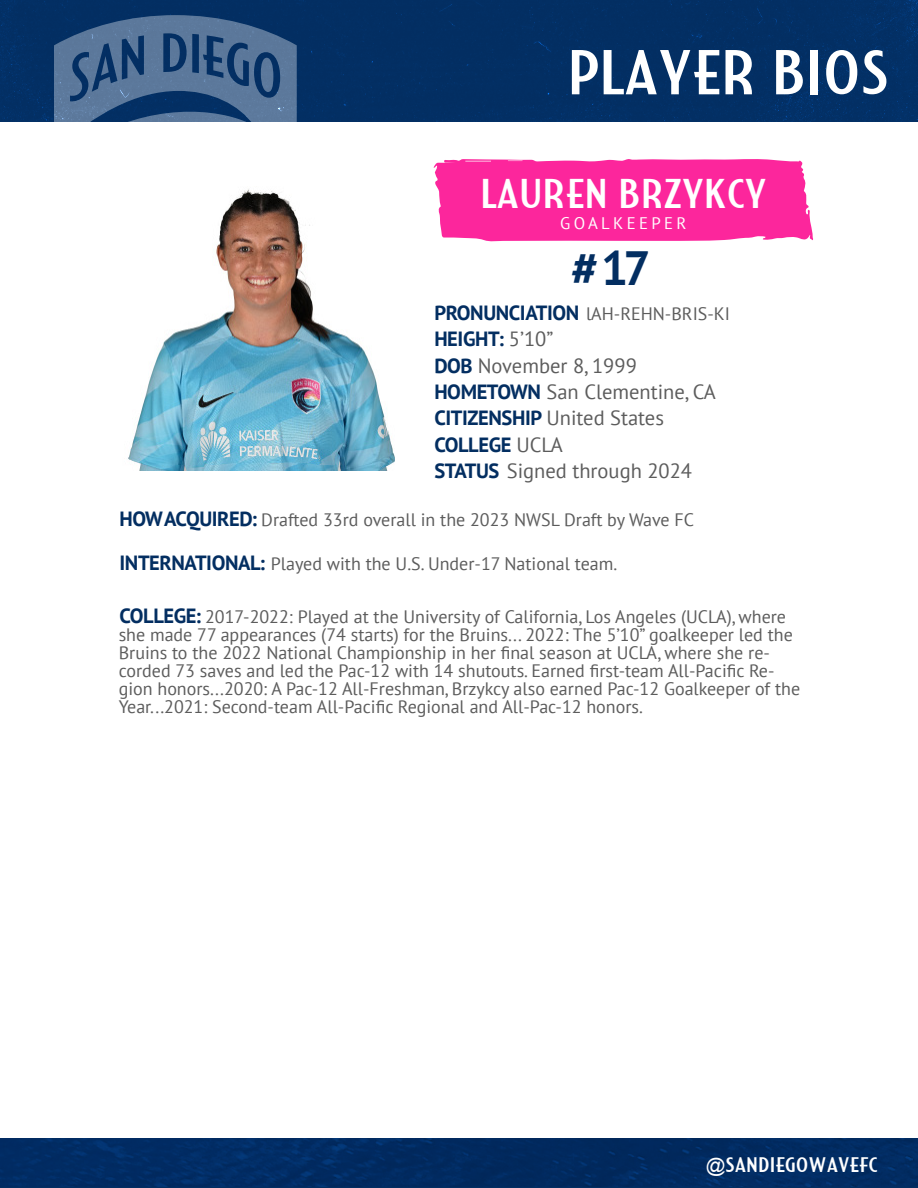
<style>
.page{position:relative;width:918px;height:1188px;background:#fff}
.page>*{position:absolute;margin:0;border:0;box-sizing:border-box;transform-origin:0 0}
.t1{font:63.3px "SDW";color:#fff}
.t2{font:700 48px "PT Sans";color:#032e61}
.t3{font:41.4px "SDW";color:#fff}
.t4{font:21px "SDW";color:#fff}
.t5{font:20.55px "PT Sans";color:#5c5c5c}
.t6{font:700 20.55px "PT Sans";letter-spacing:-.02em;color:#032e61}
.t7{font:18px/18px "PT Sans";color:#5c5c5c}
.t8{font:16.8px "PT Sans";letter-spacing:.2em;color:#fff}
.s1{font-weight:700;font-size:20.55px;color:#032e61}
.s2{font-weight:400;color:#5c5c5c}
.s3{font-weight:700;color:#032e61}
.s4{font-family:"Arial";font-size:19.5px}
</style>
<div class="page">
<div style="left:0;top:1139px;width:918px;height:49px;background:#032e61"></div>
<img style="left:0;top:0;width:918px;height:122px">
<img style="left:0;top:1139px;width:918px;height:48px">
<svg style="left:434px;top:159px;width:379px;height:83px;background:#fc34a2"></svg>
<img style="left:128px;top:189px;width:266px;height:282px">
<p class="t1" style="left:567px;top:47px;width:323px">PLAYER BIOS</p>
<p class="t3" style="left:480px;top:177px;width:288px">LAUREN BRZYKCY</p>
<p class="t8" style="left:560px;top:213px;width:128px">GOALKEEPER</p>
<p class="t2" style="left:571px;top:236px;width:81px"># 17</p>
<p class="t7" style="left:434px;top:304px;width:297px"><span class="s1">PRONUNCIATION</span> lAH-REHN-BRIS-KI</p>
<p class="t6" style="left:434px;top:325px;width:120px">HEIGHT: <span class="s2">5’10”</span></p>
<p class="t5" style="left:434px;top:352px;width:204px"><span class="s3">DOB</span> November 8, 1999</p>
<p class="t5" style="left:434px;top:378px;width:283px"><span class="s3">HOMETOWN</span> San Clementine, CA</p>
<p class="t5" style="left:434px;top:405px;width:231px"><span class="s3">CITIZENSHIP</span> United States</p>
<p class="t6" style="left:434px;top:431px;width:130px">COLLEGE <span class="s2">UCLA</span></p>
<p class="t5" style="left:434px;top:458px;width:259px"><span class="s3">STATUS</span> Signed through 2024</p>
<p class="t7" style="left:120px;top:510px;width:576px"><span class="s1">HOW ACQUIRED:</span> Drafted 33rd overall in the 2023 NWSL Draft by Wave FC</p>
<p class="t7" style="left:120px;top:554px;width:499px"><span class="s1">INTERNATIONAL:</span> Played with the U.S. Under-17 National team.</p>
<p class="t7" style="left:119px;top:607px;width:683px"><span class="s1">COLLEGE:</span> 2017-2022: Played at the University of California, Los Angeles (UCLA), where she made 77 appearances (74 starts) for the Bruins... 2022: The 5’10” goalkeeper led the Bruins to the 2022 National Championship in her final season at UCLA, where she re&shy;corded 73 saves and led the Pac-12 with 14 shutouts. Earned first-team All-Pacific Re&shy;gion honors...2020: A Pac-12 All-Freshman, Brzykcy also earned Pac-12 Goalkeeper of the Year...2021: Second-team All-Pacific Regional and All-Pac-12 honors.</p>
<p class="t4" style="left:706px;top:1156px;width:173px"><span class="s4">@</span>SANDIEGOWAVEFC</p>
</div>
